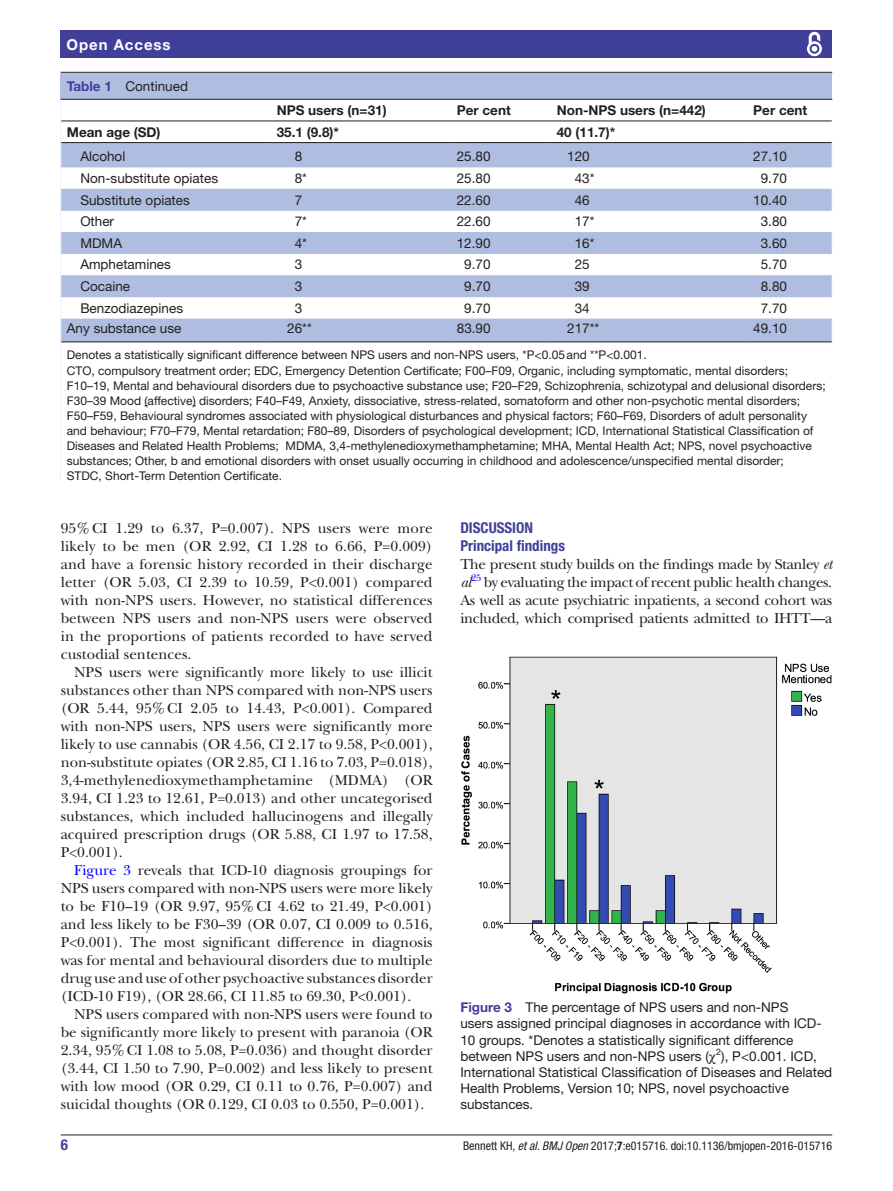
<style>
.page{position:relative;width:893px;height:1191px;background:#fff}
.page>*{position:absolute;margin:0;border:0;box-sizing:border-box;transform-origin:0 0}
.t1{font:15px/18px "New Baskerville";color:#231f20;text-align:justify}
.t2{font:15px/18px "New Baskerville";letter-spacing:-.025em;color:#231f20}
.t3{font:700 condensed 15px/18px "Helvetica Neue LT Std";color:#414099}
.t4{font:700 15px "Helvetica Neue LT Std";letter-spacing:.065em;color:#fff}
.t5{font:13.5px/16.2px "Helvetica Neue LT Std";color:#231f20}
.t6{font:700 13.5px "Helvetica Neue LT Std";color:#231f20}
.t7{font:12px/15px "Helvetica Neue LT Std";color:#231f20}
.t8{font:condensed 12px "Helvetica Neue LT Std";color:#231f20}
.t9{font:9.9px "New Baskerville";color:#00f}
.s1{font-weight:700;color:#414099}
.s2{color:#00f}
.s3{font-style:italic}
.s4{font-weight:700}
</style>
<div class="page">
<hr style="left:61px;top:1134px;width:771px;height:1px;background:#231f20">
<div style="left:61px;top:31px;width:771px;height:27px;background:#414099"></div>
<svg style="left:807px;top:31px;width:15px;height:26px"></svg>
<div style="left:61px;top:91px;width:771px;height:388px;background:#afbde1"></div>
<div style="left:61px;top:100px;width:771px;height:379px;background:#fff"></div>
<svg style="left:61px;top:143px;width:771px;height:198px"></svg>
<hr style="left:61px;top:99px;width:210px;height:1px;background:#231f20">
<hr style="left:271px;top:99px;width:180px;height:1px;background:#231f20">
<hr style="left:451px;top:99px;width:100px;height:1px;background:#231f20">
<hr style="left:551px;top:99px;width:196px;height:1px;background:#231f20">
<hr style="left:747px;top:99px;width:85px;height:1px;background:#231f20">
<hr style="left:61px;top:121px;width:210px;height:1px;background:#231f20">
<hr style="left:61px;top:142px;width:210px;height:1px;background:#231f20">
<hr style="left:271px;top:121px;width:180px;height:1px;background:#231f20">
<hr style="left:271px;top:142px;width:180px;height:1px;background:#231f20">
<hr style="left:451px;top:121px;width:100px;height:1px;background:#231f20">
<hr style="left:451px;top:142px;width:100px;height:1px;background:#231f20">
<hr style="left:551px;top:121px;width:196px;height:1px;background:#231f20">
<hr style="left:551px;top:142px;width:196px;height:1px;background:#231f20">
<hr style="left:747px;top:121px;width:85px;height:1px;background:#231f20">
<hr style="left:747px;top:142px;width:85px;height:1px;background:#231f20">
<hr style="left:271px;top:341px;width:180px;height:1px;background:#231f20">
<hr style="left:451px;top:341px;width:100px;height:1px;background:#231f20">
<hr style="left:551px;top:341px;width:196px;height:1px;background:#231f20">
<hr style="left:61px;top:341px;width:210px;height:1px;background:#231f20">
<hr style="left:747px;top:341px;width:85px;height:1px;background:#231f20">
<svg style="left:60px;top:100px;width:1px;height:242px"></svg>
<hr style="left:61px;top:359px;width:771px;height:1px;background:#fff">
<div style="left:61px;top:73px;width:771px;height:18px;background:#afbde1"></div>
<hr style="left:61px;top:72px;width:771px;height:1px;background:#231f20">
<img style="left:461px;top:656px;width:371px;height:338px">
<p class="t4" style="left:66px;top:35px;width:106px">Open Access</p>
<p class="t5" style="left:67px;top:78px;width:123px"><span class="s1">Table 1</span> Continued</p>
<p class="t6" style="left:277px;top:102px;width:111px">NPS users (n=31)</p>
<p class="t6" style="left:457px;top:102px;width:56px">Per cent</p>
<p class="t6" style="left:557px;top:102px;width:151px">Non-NPS users (n=442)</p>
<p class="t6" style="left:753px;top:102px;width:56px">Per cent</p>
<p class="t6" style="left:67px;top:123px;width:95px">Mean age (SD)</p>
<p class="t6" style="left:277px;top:123px;width:64px">35.1 (9.8)*</p>
<p class="t6" style="left:557px;top:123px;width:60px">40 (11.7)*</p>
<p class="t5" style="left:80px;top:148px;width:46px">Alcohol</p>
<p class="t5" style="left:295px;top:148px;width:9px">8</p>
<p class="t5" style="left:457px;top:148px;width:35px">25.80</p>
<p class="t5" style="left:567px;top:148px;width:24px">120</p>
<p class="t5" style="left:753px;top:148px;width:35px">27.10</p>
<p class="t5" style="left:80px;top:170px;width:139px">Non-substitute opiates</p>
<p class="t5" style="left:295px;top:170px;width:14px">8*</p>
<p class="t5" style="left:457px;top:170px;width:35px">25.80</p>
<p class="t5" style="left:575px;top:170px;width:21px">43*</p>
<p class="t5" style="left:761px;top:170px;width:28px">9.70</p>
<p class="t5" style="left:80px;top:191px;width:111px">Substitute opiates</p>
<p class="t5" style="left:295px;top:191px;width:9px">7</p>
<p class="t5" style="left:457px;top:191px;width:35px">22.60</p>
<p class="t5" style="left:575px;top:191px;width:17px">46</p>
<p class="t5" style="left:753px;top:191px;width:35px">10.40</p>
<p class="t5" style="left:80px;top:213px;width:35px">Other</p>
<p class="t5" style="left:295px;top:213px;width:14px">7*</p>
<p class="t5" style="left:457px;top:213px;width:35px">22.60</p>
<p class="t5" style="left:575px;top:213px;width:21px">17*</p>
<p class="t5" style="left:761px;top:213px;width:28px">3.80</p>
<p class="t5" style="left:80px;top:235px;width:43px">MDMA</p>
<p class="t5" style="left:295px;top:235px;width:14px">4*</p>
<p class="t5" style="left:457px;top:235px;width:35px">12.90</p>
<p class="t5" style="left:575px;top:235px;width:21px">16*</p>
<p class="t5" style="left:761px;top:235px;width:28px">3.60</p>
<p class="t5" style="left:80px;top:256px;width:92px">Amphetamines</p>
<p class="t5" style="left:295px;top:256px;width:9px">3</p>
<p class="t5" style="left:464px;top:256px;width:28px">9.70</p>
<p class="t5" style="left:575px;top:256px;width:17px">25</p>
<p class="t5" style="left:761px;top:256px;width:28px">5.70</p>
<p class="t5" style="left:80px;top:278px;width:51px">Cocaine</p>
<p class="t5" style="left:295px;top:278px;width:9px">3</p>
<p class="t5" style="left:464px;top:278px;width:28px">9.70</p>
<p class="t5" style="left:575px;top:278px;width:17px">39</p>
<p class="t5" style="left:761px;top:278px;width:28px">8.80</p>
<p class="t5" style="left:80px;top:300px;width:104px">Benzodiazepines</p>
<p class="t5" style="left:295px;top:300px;width:9px">3</p>
<p class="t5" style="left:464px;top:300px;width:28px">9.70</p>
<p class="t5" style="left:575px;top:300px;width:17px">34</p>
<p class="t5" style="left:761px;top:300px;width:28px">7.70</p>
<p class="t5" style="left:67px;top:320px;width:116px">Any substance use</p>
<p class="t5" style="left:287px;top:320px;width:26px">26**</p>
<p class="t5" style="left:457px;top:320px;width:35px">83.90</p>
<p class="t5" style="left:567px;top:320px;width:34px">217**</p>
<p class="t5" style="left:753px;top:320px;width:35px">49.10</p>
<p class="t7" style="left:67px;top:347px;width:760px">Denotes a statistically significant difference between NPS users and non-NPS users, *P&lt;0.05and **P&lt;0.001.<br>CTO, compulsory treatment order; EDC, Emergency Detention Certificate; F00–F09, Organic, including symptomatic, mental disorders; F10–19, Mental and behavioural disorders due to psychoactive substance use; F20–F29, Schizophrenia, schizotypal and delusional disorders; F30–39 Mood (affective) disorders; F40–F49, Anxiety, dissociative, stress-related, somatoform and other non-psychotic mental disorders; F50–F59, Behavioural syndromes associated with physiological disturbances and physical factors; F60–F69, Disorders of adult personality and behaviour; F70–F79, Mental retardation; F80–89, Disorders of psychological development; ICD, International Statistical Classification of Diseases and Related Health Problems; MDMA, 3,4-methylenedioxymethamphetamine; MHA, Mental Health Act; NPS, novel psychoactive substances; Other, b and emotional disorders with onset usually occurring in childhood and adolescence/unspecified mental disorder;<br>STDC, Short-Term Detention Certificate.</p>
<p class="t1" style="left:61px;top:519px;width:373px">95%CI 1.29 to 6.37, P=0.007). NPS users were more likely to be men (OR 2.92, CI 1.28 to 6.66, P=0.009) and have a forensic history recorded in their discharge letter (OR 5.03, CI 2.39 to 10.59, P&lt;0.001) compared with non-NPS users. However, no statistical differences between NPS users and non-NPS users were observed in the proportions of patients recorded to have served custodial sentences.</p>
<p class="t1" style="left:61px;top:663px;width:373px;text-indent:14px">NPS users were significantly more likely to use illicit substances other than NPS compared with non-NPS users (OR 5.44, 95%CI 2.05 to 14.43, P&lt;0.001). Compared with non-NPS users, NPS users were significantly more likely to use cannabis (OR 4.56, CI 2.17 to 9.58, P&lt;0.001), non-substitute opiates (OR 2.85, CI 1.16 to 7.03, P=0.018), 3,4-methylenedioxymethamphetamine (MDMA) (OR 3.94, CI 1.23 to 12.61, P=0.013) and other uncategorised substances, which included hallucinogens and illegally acquired prescription drugs (OR 5.88, CI 1.97 to 17.58, P&lt;0.001).</p>
<p class="t1" style="left:61px;top:861px;width:373px;text-indent:14px"><span class="s2">Figure 3</span> reveals that ICD-10 diagnosis groupings for NPS users compared with non-NPS users were more likely to be F10–19 (OR 9.97, 95%CI 4.62 to 21.49, P&lt;0.001) and less likely to be F30–39 (OR 0.07, CI 0.009 to 0.516, P&lt;0.001). The most significant difference in diagnosis was for mental and behavioural disorders due to multiple drug use and use of other psychoactive substances disorder (ICD-10 F19), (OR 28.66, CI 11.85 to 69.30, P&lt;0.001).</p>
<p class="t1" style="left:61px;top:1005px;width:373px;text-indent:14px">NPS users compared with non-NPS users were found to be significantly more likely to present with paranoia (OR 2.34, 95%CI 1.08 to 5.08, P=0.036) and thought disorder (3.44, CI 1.50 to 7.90, P=0.002) and less likely to present with low mood (OR 0.29, CI 0.11 to 0.76, P=0.007) and suicidal thoughts (OR 0.129, CI 0.03 to 0.550, P=0.001).</p>
<p class="t3" style="left:460px;top:519px;width:106px">Discussion<br>Principal findings</p>
<p class="t2" style="left:460px;top:555px;width:373px">The present study builds on the findings made by Stanley <span class="s3">et al</span></p>
<p class="t9" style="left:471px;top:572px;width:12px">25</p>
<p class="t1" style="left:460px;top:573px;width:373px;text-indent:23px">by evaluating the impact of recent public health changes.<br>As well as acute psychiatric inpatients, a second cohort was included, which comprised patients admitted to IHTT—a</p>
<p class="t5" style="left:460px;top:999px;width:373px"><span class="s1">Figure 3</span> The percentage of NPS users and non-NPS<br>users assigned principal diagnoses in accordance with ICD-10 groups. *Denotes a statistically significant difference between NPS users and non-NPS users ( <sup>2</sup>), P&lt;0.001. ICD, International Statistical Classification of Diseases and Related Health Problems, Version 10; NPS, novel psychoactive substances.</p>
<p class="t3" style="left:61px;top:1135px;width:9px">6</p>
<p class="t8" style="left:463px;top:1138px;width:371px">Bennett KH, <span class="s3">et al</span>. <span class="s3">BMJ Open</span> 2017;<span class="s4">7</span>:e015716. doi:10.1136/bmjopen-2016-015716</p>
</div>
